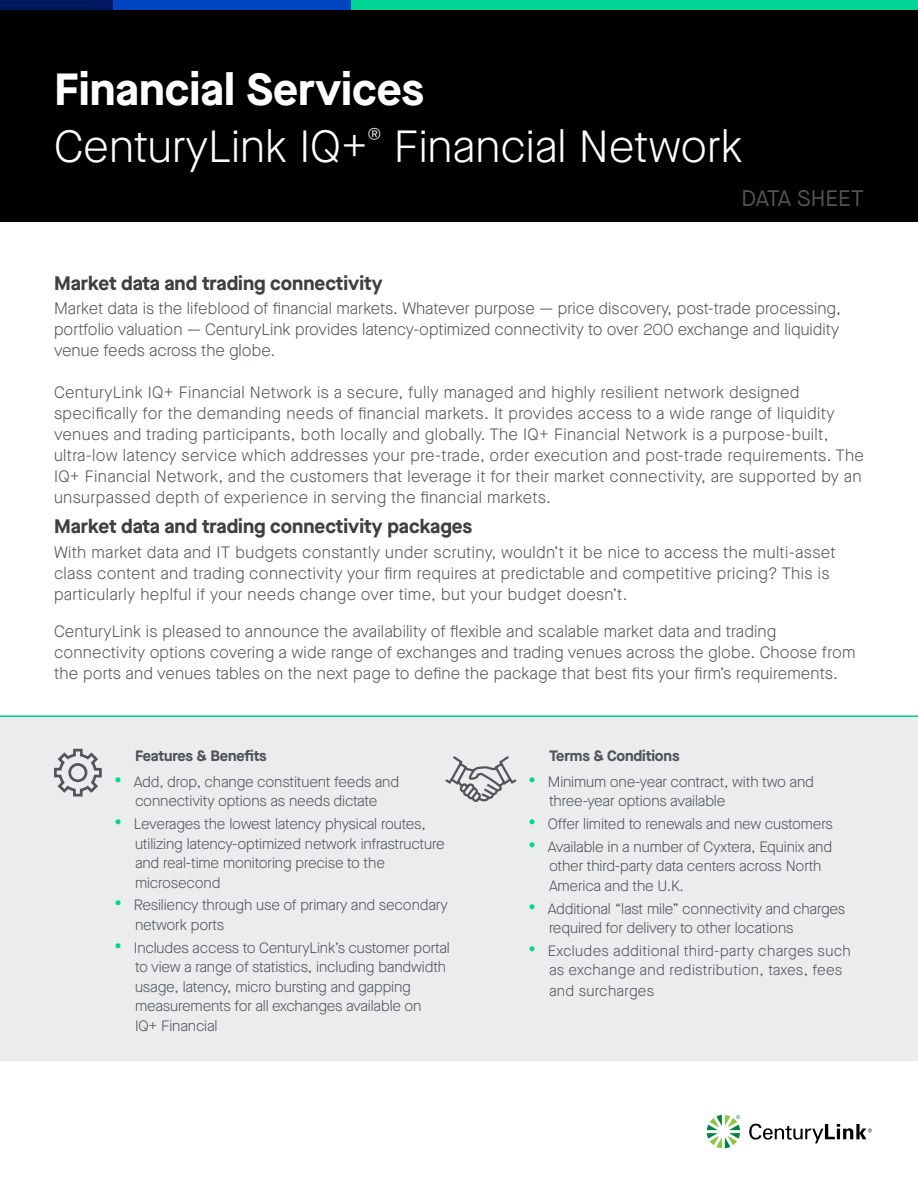
<style>
.page{position:relative;width:918px;height:1188px;background:#fff}
.page>*{position:absolute;margin:0;border:0;box-sizing:border-box;transform-origin:0 0}
.t1{font:300 45px "Maison Neue";color:#fff}
.t2{font:700 45px "Maison Neue";color:#fff}
.t3{font:22.5px "Maison Neue";color:#50545a}
.Heading{font:700 19.5px "Maison Neue";color:#3f3e40}
.t4{font:300 19.2px "Maison Neue";color:#fff}
.Body_-_1_Column{font:300 16.5px/21px "Maison Neue";letter-spacing:.02em;color:#50545a}
.t5{font:300 15px/19.5px "Maison Neue";letter-spacing:-.01em;color:#50545a}
.t6{font:300 15px/19.5px "Maison Neue";letter-spacing:.02em;color:#50545a}
.Graphic_Boxed_Headin{font:700 15px "Maison Neue";letter-spacing:-.01em;color:#50545a}
.s1{font-weight:700;font-size:19.5px;color:#00d594}
</style>
<div class="page">
<div style="left:0;top:0;width:918px;height:222px;background:#000"></div>
<svg style="left:707px;top:1115px;width:33px;height:33px"></svg>
<svg style="left:749px;top:1123px;width:123px;height:20px"></svg>
<div style="left:351px;top:0;width:567px;height:10px;background:#00d594"></div>
<div style="left:0;top:0;width:113px;height:10px;background:#001861"></div>
<div style="left:113px;top:0;width:238px;height:10px;background:#0044bf"></div>
<div style="left:0;top:716px;width:918px;height:345px;background:#eaeced"></div>
<hr style="left:0;top:716px;width:918px;height:1px;background:#00d594">
<svg style="left:445px;top:756px;width:72px;height:46px"></svg>
<svg style="left:54px;top:748px;width:48px;height:49px"></svg>
<p class="t2" style="left:54px;top:57px;width:371px">Financial Services</p>
<p class="t1" style="left:54px;top:117px;width:315px">CenturyLink IQ+</p>
<p class="t4" style="left:368px;top:121px;width:15px">®</p>
<p class="t1" style="left:394px;top:117px;width:350px">Financial Network</p>
<h2 class="t3" style="left:742px;top:184px;width:124px">DATA SHEET</h2>
<p class="Heading" style="left:54px;top:269px;width:330px">Market data and trading connectivity</p>
<p class="Body_-_1_Column" style="left:54px;top:298px;width:789px;text-align:justify">Market data is the lifeblood of financial markets. Whatever purpose — price discovery, post-trade processing, portfolio valuation — CenturyLink provides latency-optimized connectivity to over 200 exchange and liquidity venue feeds across the globe.</p>
<p class="Body_-_1_Column" style="left:54px;top:381px;width:812px">CenturyLink IQ+ Financial Network is a secure, fully managed and highly resilient network designed specifically for the demanding needs of financial markets. It provides access to a wide range of liquidity venues and trading participants, both locally and globally. The IQ+ Financial Network is a purpose-built, ultra-low latency service which addresses your pre-trade, order execution and post-trade requirements. The IQ+ Financial Network, and the customers that leverage it for their market connectivity, are supported by an unsurpassed depth of experience in serving the financial markets.</p>
<p class="Heading" style="left:54px;top:513px;width:420px">Market data and trading connectivity packages</p>
<p class="Body_-_1_Column" style="left:54px;top:541px;width:783px">With market data and IT budgets constantly under scrutiny, wouldn’t it be nice to access the multi-asset class content and trading connectivity your firm requires at predictable and competitive pricing? This is particularly heplful if your needs change over time, but your budget doesn’t.</p>
<p class="Body_-_1_Column" style="left:54px;top:621px;width:803px">CenturyLink is pleased to announce the availability of flexible and scalable market data and trading connectivity options covering a wide range of exchanges and trading venues across the globe. Choose from the ports and venues tables on the next page to define the package that best fits your firm’s requirements.</p>
<p class="Graphic_Boxed_Headin" style="left:135px;top:745px;width:133px">Features &amp; Benefits</p>
<p class="t5" style="left:114px;top:772px;width:287px;text-align:center"><span class="s1">•</span> Add, drop, change constituent feeds and connectivity options as needs dictate</p>
<p class="t5" style="left:135px;top:814px;width:311px;text-indent:-21px"><span class="s1">•</span> Leverages the lowest latency physical routes, utilizing latency-optimized network infrastructure and real-time monitoring precise to the microsecond</p>
<p class="t5" style="left:135px;top:895px;width:314px;text-indent:-21px"><span class="s1">•</span> Resiliency through use of primary and secondary network ports</p>
<p class="t5" style="left:135px;top:938px;width:316px;text-indent:-21px"><span class="s1">•</span> Includes access to CenturyLink’s customer portal to view a range of statistics, including bandwidth usage, latency, micro bursting and gapping measurements for all exchanges available on<br>IQ+ Financial</p>
<p class="Graphic_Boxed_Headin" style="left:549px;top:745px;width:132px">Terms &amp; Conditions</p>
<p class="t5" style="left:549px;top:772px;width:266px;text-indent:-21px"><span class="s1">•</span> Minimum one-year contract, with two and three-year options available</p>
<p class="t5" style="left:528px;top:814px;width:306px"><span class="s1">•</span> Offer limited to renewals and new customers</p>
<p class="t5" style="left:549px;top:837px;width:285px;text-indent:-21px"><span class="s1">•</span> Available in a number of Cyxtera, Equinix and other third-party data centers across North<br>America and the U.K.</p>
<p class="t5" style="left:549px;top:899px;width:298px;text-indent:-21px"><span class="s1">•</span> Additional “last mile” connectivity and charges required for delivery to other locations</p>
<p class="t6" style="left:549px;top:941px;width:303px;text-indent:-21px"><span class="s1">•</span> Excludes additional third-party charges such as exchange and redistribution, taxes, fees</p>
<p class="t6" style="left:549px;top:981px;width:107px">and surcharges</p>
</div>
